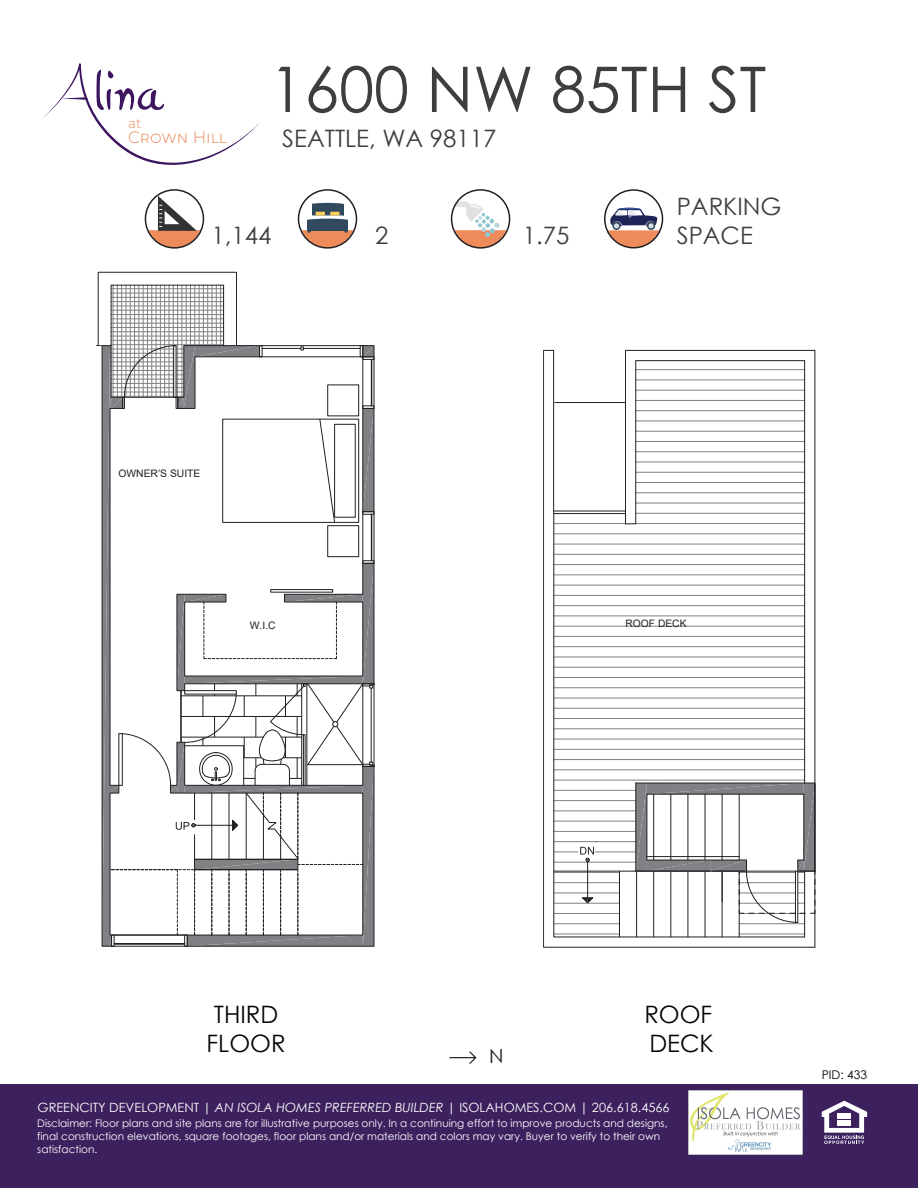
<style>
.page{position:relative;width:918px;height:1188px;background:#fff}
.page>*{position:absolute;margin:0;border:0;box-sizing:border-box;transform-origin:0 0}
.t1{font:72.3px "P22 Hopper Josephine";color:#3d155f}
.t2{font:63px "Century Gothic";color:#3e3e3f}
.t3{font:24px/28.8px "Century Gothic";color:#3e3e3f}
.t4{font:24px/28.8px "Century Gothic";color:#040503;text-align:center}
.t5{font:19.5px "Century Gothic";color:#231f20}
.t6{font:300 16.65px "Montserrat";color:#ec8b5e}
.t7{font:300 13.65px "Montserrat";color:#ec8b5e}
.t8{font:12.75px "Century Gothic";color:#fff}
.t9{font:12px "Century Gothic";color:#040503}
.t10{font:10.5px/12.6px "Century Gothic";color:#fff}
.t11{font:10.35px "Arial";color:#231f20}
.t12{font:10.2px "Arial";color:#231f20}
.s1{font-style:italic}
</style>
<div class="page">
<div style="left:0;top:1084px;width:918px;height:104px;background:#3c215e"></div>
<div style="left:451px;top:189px;width:59px;height:60px;border:2px solid #231f20;border-radius:50%"></div>
<svg style="left:454px;top:201px;width:52px;height:47px"></svg>
<div style="left:298px;top:189px;width:59px;height:60px;border:2px solid #231f20;border-radius:50%"></div>
<svg style="left:302px;top:203px;width:51px;height:44px"></svg>
<div style="left:145px;top:189px;width:59px;height:60px;border:2px solid #231f20;border-radius:50%"></div>
<svg style="left:149px;top:196px;width:51px;height:52px"></svg>
<svg style="left:608px;top:208px;width:51px;height:38px"></svg>
<div style="left:604px;top:189px;width:59px;height:60px;border:2px solid #231f20;border-radius:50%"></div>
<svg style="left:822px;top:1101px;width:45px;height:43px"></svg>
<div style="left:837px;top:1114px;width:14px;height:5px;background:#fff"></div>
<div style="left:837px;top:1121px;width:14px;height:5px;background:#fff"></div>
<img style="left:689px;top:1091px;width:113px;height:63px">
<svg style="left:449px;top:1052px;width:27px;height:12px"></svg>
<svg style="left:43px;top:64px;width:217px;height:101px"></svg>
<hr style="left:220px;top:285px;width:1px;height:61px;background:#7f8184">
<hr style="left:216px;top:285px;width:1px;height:61px;background:#7f8184">
<hr style="left:212px;top:285px;width:1px;height:61px;background:#7f8184">
<hr style="left:207px;top:285px;width:1px;height:61px;background:#7f8184">
<hr style="left:203px;top:285px;width:1px;height:61px;background:#7f8184">
<hr style="left:199px;top:285px;width:1px;height:61px;background:#7f8184">
<hr style="left:195px;top:285px;width:1px;height:61px;background:#7f8184">
<hr style="left:190px;top:285px;width:1px;height:61px;background:#7f8184">
<hr style="left:186px;top:285px;width:1px;height:61px;background:#7f8184">
<hr style="left:182px;top:285px;width:1px;height:112px;background:#7f8184">
<hr style="left:177px;top:285px;width:1px;height:112px;background:#7f8184">
<hr style="left:173px;top:285px;width:1px;height:112px;background:#7f8184">
<hr style="left:169px;top:285px;width:1px;height:112px;background:#7f8184">
<hr style="left:164px;top:285px;width:1px;height:112px;background:#7f8184">
<hr style="left:160px;top:285px;width:1px;height:112px;background:#7f8184">
<hr style="left:156px;top:285px;width:1px;height:112px;background:#7f8184">
<hr style="left:152px;top:285px;width:1px;height:112px;background:#7f8184">
<hr style="left:147px;top:285px;width:1px;height:112px;background:#7f8184">
<hr style="left:143px;top:285px;width:1px;height:112px;background:#7f8184">
<hr style="left:139px;top:285px;width:1px;height:112px;background:#7f8184">
<hr style="left:134px;top:285px;width:1px;height:112px;background:#7f8184">
<hr style="left:130px;top:285px;width:1px;height:112px;background:#7f8184">
<hr style="left:126px;top:285px;width:1px;height:112px;background:#7f8184">
<hr style="left:121px;top:285px;width:1px;height:112px;background:#7f8184">
<hr style="left:117px;top:285px;width:1px;height:112px;background:#7f8184">
<hr style="left:113px;top:285px;width:1px;height:112px;background:#7f8184">
<hr style="left:111px;top:288px;width:113px;height:1px;background:#7f8184">
<hr style="left:111px;top:293px;width:113px;height:1px;background:#7f8184">
<hr style="left:111px;top:297px;width:113px;height:1px;background:#7f8184">
<hr style="left:111px;top:301px;width:113px;height:1px;background:#7f8184">
<hr style="left:111px;top:306px;width:113px;height:1px;background:#7f8184">
<hr style="left:111px;top:310px;width:113px;height:1px;background:#7f8184">
<hr style="left:111px;top:314px;width:113px;height:1px;background:#7f8184">
<hr style="left:111px;top:319px;width:113px;height:1px;background:#7f8184">
<hr style="left:111px;top:323px;width:113px;height:1px;background:#7f8184">
<hr style="left:111px;top:327px;width:113px;height:1px;background:#7f8184">
<hr style="left:111px;top:332px;width:113px;height:1px;background:#7f8184">
<hr style="left:111px;top:336px;width:113px;height:1px;background:#7f8184">
<hr style="left:111px;top:340px;width:113px;height:1px;background:#7f8184">
<div style="left:98px;top:272px;width:139px;height:74px;border:1px solid #231f20"></div>
<div style="left:111px;top:285px;width:113px;height:61px;border:1px solid #231f20"></div>
<svg style="left:97px;top:345px;width:278px;height:602px"></svg>
<svg style="left:543px;top:350px;width:272px;height:597px"></svg>
<svg style="left:625px;top:360px;width:180px;height:153px"></svg>
<svg style="left:554px;top:513px;width:251px;height:424px"></svg>
<hr style="left:555px;top:402px;width:70px;height:1px;background:#231f20">
<hr style="left:554px;top:511px;width:71px;height:1px;background:#231f20">
<hr style="left:554px;top:871px;width:82px;height:1px;background:#231f20">
<hr style="left:619px;top:871px;width:1px;height:66px;background:#231f20">
<hr style="left:636px;top:872px;width:1px;height:65px;background:#231f20">
<hr style="left:653px;top:872px;width:1px;height:65px;background:#231f20">
<hr style="left:671px;top:872px;width:1px;height:65px;background:#231f20">
<hr style="left:688px;top:872px;width:1px;height:65px;background:#231f20">
<hr style="left:705px;top:872px;width:1px;height:65px;background:#231f20">
<hr style="left:722px;top:871px;width:1px;height:66px;background:#231f20">
<hr style="left:739px;top:872px;width:1px;height:65px;background:#231f20">
<hr style="left:815px;top:783px;width:1px;height:88px;background:#231f20">
<hr style="left:815px;top:871px;width:1px;height:76px;background:#231f20">
<hr style="left:587px;top:862px;width:1px;height:36px;background:#231f20">
<svg style="left:582px;top:897px;width:11px;height:6px"></svg>
<svg style="left:554px;top:845px;width:47px;height:17px"></svg>
<h1 class="t1" style="left:94px;top:58px;width:71px">lina</h1>
<h3 class="t6" style="left:128px;top:126px;width:100px">Crown Hill</h3>
<h3 class="t7" style="left:128px;top:114px;width:15px">at</h3>
<h2 class="t2" style="left:269px;top:45px;width:498px">1600 NW 85TH ST</h2>
<h3 class="t3" style="left:282px;top:123px;width:216px">SEATTLE, WA 98117</h3>
<h3 class="t3" style="left:212px;top:221px;width:61px">1,144</h3>
<h3 class="t3" style="left:375px;top:221px;width:15px">2</h3>
<h3 class="t3" style="left:523px;top:221px;width:48px">1.75</h3>
<h3 class="t3" style="left:677px;top:192px;width:106px">PARKING<br>SPACE</h3>
<p class="t11" style="left:118px;top:466px;width:84px">OWNER’S SUITE</p>
<p class="t11" style="left:250px;top:618px;width:27px">W.I.C</p>
<p class="t12" style="left:626px;top:616px;width:62px">ROOF DECK</p>
<h3 class="t4" style="left:207px;top:1000px;width:81px">THIRD<br>FLOOR</h3>
<h3 class="t4" style="left:644px;top:1000px;width:71px;text-align:left">ROOF<br>DECK</h3>
<h3 class="t5" style="left:489px;top:1042px;width:16px">N</h3>
<p class="t8" style="left:38px;top:1099px;width:634px">GREENCITY DEVELOPMENT | <span class="s1">AN ISOLA HOMES PREFERRED BUILDER</span> | ISOLAHOMES.COM | 206.618.4566</p>
<p class="t10" style="left:37px;top:1117px;width:632px">Disclaimer: Floor plans and site plans are for illustrative purposes only. In a continuing effort to improve products and designs, final construction elevations, square footages, floor plans and/or materials and colors may vary. Buyer to verify to their own satisfaction.</p>
<p class="t9" style="left:822px;top:1066px;width:47px">PID: 433</p>
</div>
